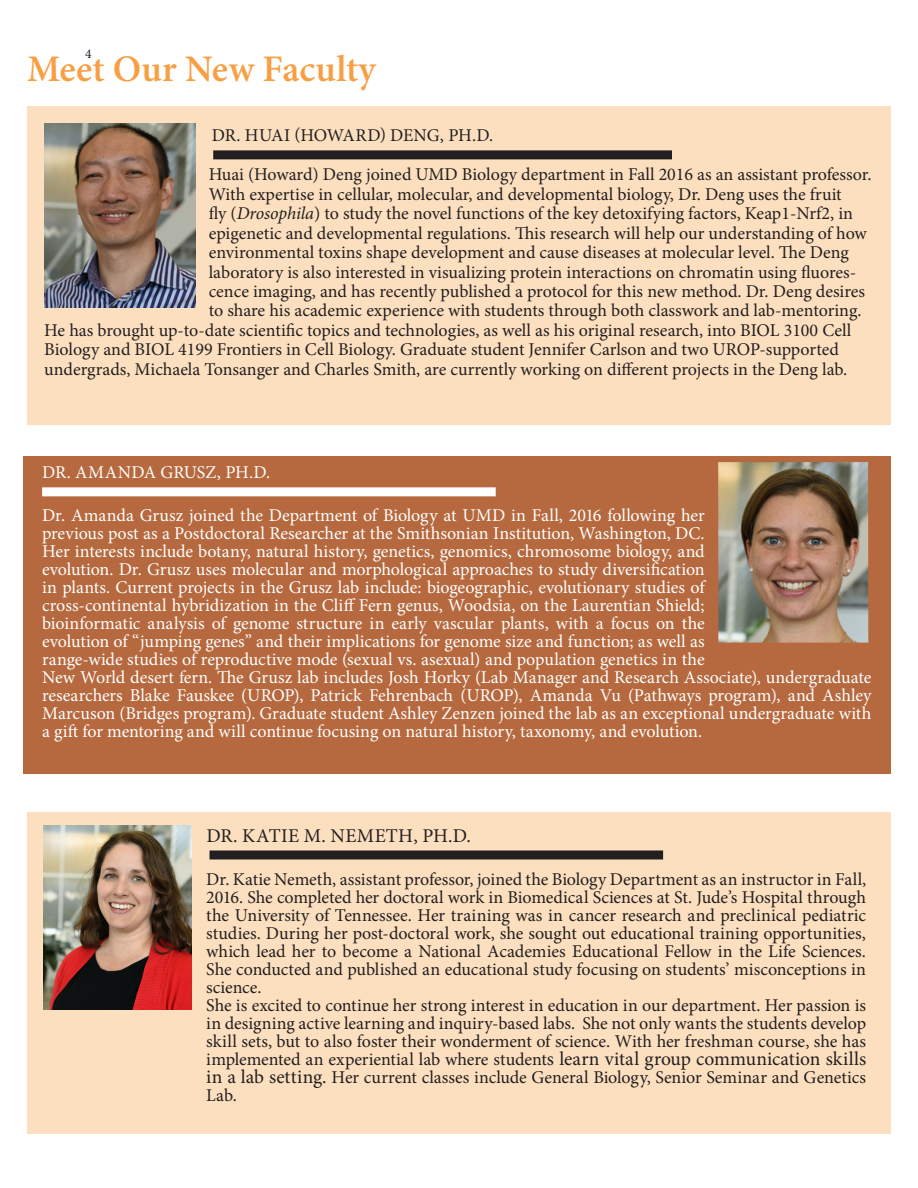
<style>
.page{position:relative;width:918px;height:1188px;background:#fff}
.page>*{position:absolute;margin:0;border:0;box-sizing:border-box;transform-origin:0 0}
.Head_1{font:600 37.5px "Minion Pro";color:#f89f44}
.Box1_Title{font:19.5px "Minion Pro";letter-spacing:.02em;color:#231f20}
.Box1_BodyText_White{font:18px/18px "Minion Pro";letter-spacing:-.005em;color:#231f20;text-align:justify}
.Box1_BodyText_White-2{font:18px/18px "Minion Pro";letter-spacing:-.01em;color:#fff}
.Box1_Title-2{font:18px "Minion Pro";letter-spacing:-.015em;color:#231f20}
.Box1_Title-3{font:18px "Minion Pro";letter-spacing:-.005em;color:#fff}
.t1{font:13.5px "Minion Pro";color:#231f20}
.s1{font-style:italic}
.s2{font-size:19.5px}
</style>
<div class="page">
<div style="left:27px;top:106px;width:864px;height:319px;background:#fcdfbf"></div>
<div style="left:24px;top:456px;width:867px;height:318px;background:#b6693e"></div>
<div style="left:27px;top:812px;width:864px;height:322px;background:#fcdfbf"></div>
<img style="left:43px;top:825px;width:149px;height:184px">
<img style="left:718px;top:462px;width:150px;height:181px">
<img style="left:44px;top:123px;width:151px;height:184px">
<div style="left:213px;top:150px;width:459px;height:9px;background:#231f20"></div>
<div style="left:42px;top:487px;width:454px;height:9px;background:#fff"></div>
<div style="left:210px;top:850px;width:453px;height:10px;background:#231f20"></div>
<p class="t1" style="left:85px;top:45px;width:8px">4</p>
<p class="Head_1" style="left:27px;top:43px;width:350px">Meet Our New Faculty</p>
<p class="Box1_Title-2" style="left:212px;top:123px;width:283px">DR. HUAI (HOWARD) DENG, PH.D.</p>
<p class="Box1_BodyText_White" style="left:209px;top:166px;width:664px">Huai (Howard) Deng joined UMD Biology department in Fall 2016 as an assistant professor.</p>
<p class="Box1_BodyText_White" style="left:209px;top:185px;width:635px">With expertise in cellular, molecular, and developmental biology, Dr. Deng uses the fruit</p>
<p class="Box1_BodyText_White" style="left:209px;top:205px;width:646px">fly (<span class="s1">Drosophila</span>) to study the novel functions of the key detoxifying factors, Keap1-Nrf2, in</p>
<p class="Box1_BodyText_White" style="left:209px;top:224px;width:660px">epigenetic and developmental regulations. This research will help our understanding of how</p>
<p class="Box1_BodyText_White" style="left:209px;top:244px;width:642px">environmental toxins shape development and cause diseases at molecular level. The Deng</p>
<p class="Box1_BodyText_White" style="left:209px;top:263px;width:649px">laboratory is also interested in visualizing protein interactions on chromatin using fluores-</p>
<p class="Box1_BodyText_White" style="left:209px;top:282px;width:658px">cence imaging, and has recently published a protocol for this new method. Dr. Deng desires</p>
<p class="Box1_BodyText_White" style="left:209px;top:302px;width:654px">to share his academic experience with students through both classwork and lab-mentoring.</p>
<p class="Box1_BodyText_White" style="left:44px;top:321px;width:809px">He has brought up-to-date scientific topics and technologies, as well as his original research, into BIOL 3100 Cell</p>
<p class="Box1_BodyText_White" style="left:44px;top:341px;width:796px">Biology and BIOL 4199 Frontiers in Cell Biology. Graduate student Jennifer Carlson and two UROP-supported</p>
<p class="Box1_BodyText_White" style="left:44px;top:360px;width:804px">undergrads, Michaela Tonsanger and Charles Smith, are currently working on different projects in the Deng lab.</p>
<p class="Box1_Title-3" style="left:42px;top:460px;width:230px">DR. AMANDA GRUSZ, PH.D.</p>
<p class="Box1_BodyText_White-2" style="left:42px;top:506px;width:831px">Dr. Amanda Grusz joined the Department of Biology at UMD in Fall, 2016 following her<br>previous post as a Postdoctoral Researcher at the Smithsonian Institution, Washington, DC.<br>Her interests include botany, natural history, genetics, genomics, chromosome biology, and<br>evolution. Dr. Grusz uses molecular and morphological approaches to study diversification<br>in plants. Current projects in the Grusz lab include: biogeographic, evolutionary studies of<br>cross-continental hybridization in the Cliff Fern genus, Woodsia, on the Laurentian Shield;<br>bioinformatic analysis of genome structure in early vascular plants, with a focus on the<br>evolution of “jumping genes” and their implications for genome size and function; as well as<br>range-wide studies of reproductive mode (sexual vs. asexual) and population genetics in the<br>New World desert fern. The Grusz lab includes Josh Horky (Lab Manager and Research Associate), undergraduate researchers Blake Fauskee (UROP), Patrick Fehrenbach (UROP), Amanda Vu (Pathways program), and Ashley Marcuson (Bridges program). Graduate student Ashley Zenzen joined the lab as an exceptional undergraduate with a gift for mentoring and will continue focusing on natural history, taxonomy, and evolution.</p>
<p class="Box1_Title" style="left:206px;top:822px;width:266px">DR. KATIE M. NEMETH, PH.D.</p>
<p class="Box1_BodyText_White" style="left:206px;top:871px;width:661px">Dr. Katie Nemeth, assistant professor, joined the Biology Department as an instructor in Fall, 2016. She completed her doctoral work in Biomedical Sciences at St. Jude’s Hospital through the University of Tennessee. Her training was in cancer research and preclinical pediatric studies. During her post-doctoral work, she sought out educational training opportunities, which lead her to become a National Academies Educational Fellow in the Life Sciences.<br>She conducted and published an educational study focusing on students’ misconceptions in science.</p>
<p class="Box1_BodyText_White" style="left:206px;top:997px;width:661px">She is excited to continue her strong interest in education in our department. Her passion is in designing active learning and inquiry-based labs. She not only wants the students develop skill sets, but to also foster their wonderment of science. With her freshman course, she has implemented an experiential lab where student<span class="s2">s learn vital group communication skills in a lab setting.</span> Her current classes include General Biology, Senior Seminar and Genetics Lab.</p>
</div>
